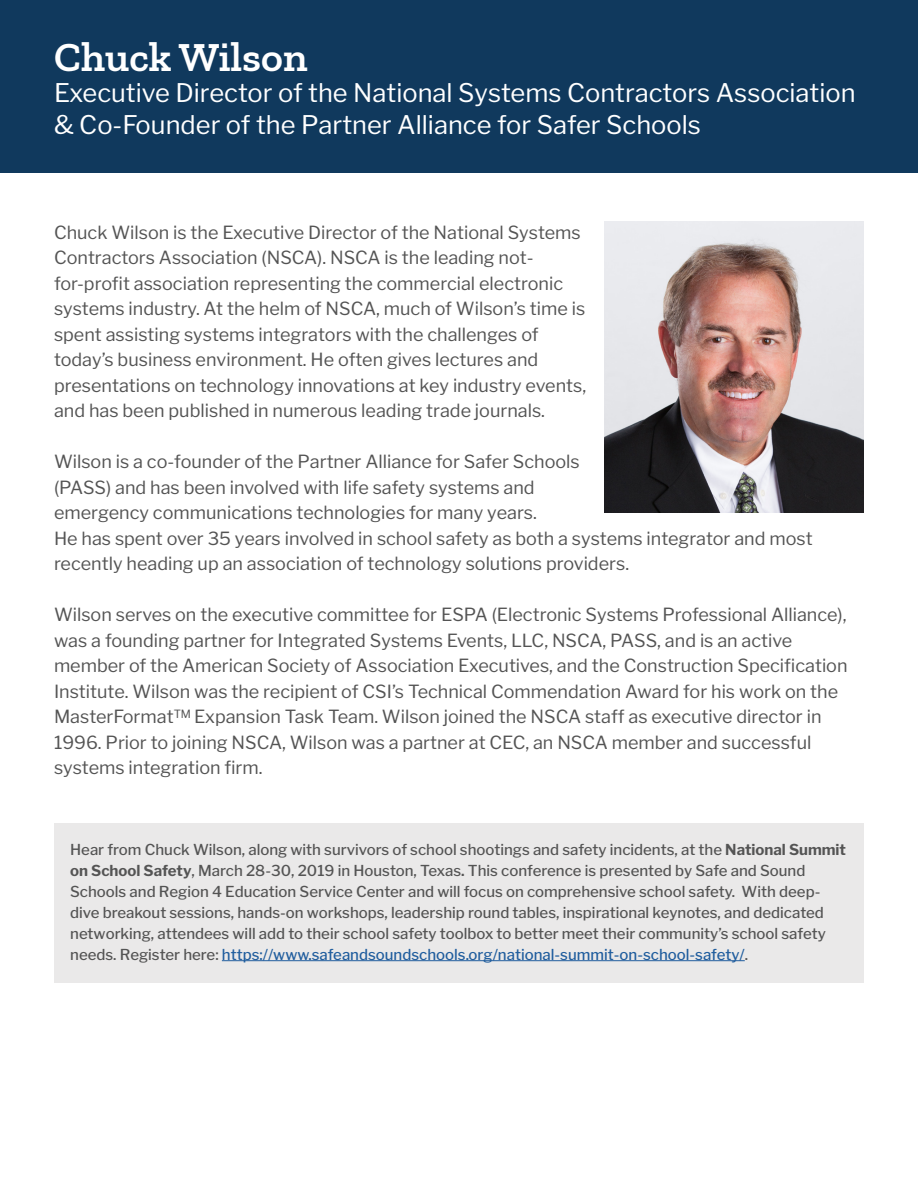
<style>
.page{position:relative;width:918px;height:1188px;background:#fff}
.page>*{position:absolute;margin:0;border:0;box-sizing:border-box;transform-origin:0 0}
.t1{font:600 42px "Zilla Slab";color:#fff}
.t2{font:25.5px/31.5px "Libre Franklin";color:#fff}
.t3{font:18px/25.5px "Libre Franklin";color:#545454}
.t4{font:500 15px/21px "Libre Franklin";color:#545454}
.s1{font-weight:700}
.s2{font-weight:600}
.s3{color:#215e9e}
</style>
<div class="page">
<div style="left:0;top:0;width:918px;height:173px;background:#10395d"></div>
<img style="left:605px;top:221px;width:259px;height:292px">
<div style="left:54px;top:823px;width:810px;height:160px;background:#eae9e9"></div>
<hr style="left:222px;top:960px;width:523px;height:1px;background:#215e9e">
<h1 class="t1" style="left:54px;top:33px;width:255px">Chuck Wilson</h1>
<h2 class="t2" style="left:54px;top:77px;width:803px">Executive Director of the National Systems Contractors Association &amp; Co-Founder of the Partner Alliance for Safer Schools</h2>
<p class="t3" style="left:54px;top:219px;width:534px">Chuck Wilson is the Executive Director of the National Systems Contractors Association (NSCA). NSCA is the leading not&shy;for-profit association representing the commercial electronic systems industry. At the helm of NSCA, much of Wilson’s time is spent assisting systems integrators with the challenges of today’s business environment. He often gives lectures and presentations on technology innovations at key industry events, and has been published in numerous leading trade journals.</p>
<p class="t3" style="left:54px;top:449px;width:760px">Wilson is a co-founder of the Partner Alliance for Safer Schools<br>(PASS) and has been involved with life safety systems and<br>emergency communications technologies for many years.<br>He has spent over 35 years involved in school safety as both a systems integrator and most recently heading up an association of technology solutions providers.</p>
<p class="t3" style="left:54px;top:602px;width:795px">Wilson serves on the executive committee for ESPA (Electronic Systems Professional Alliance), was a founding partner for Integrated Systems Events, LLC, NSCA, PASS, and is an active member of the American Society of Association Executives, and the Construction Specification Institute. Wilson was the recipient of CSI’s Technical Commendation Award for his work on the MasterFormat™ Expansion Task Team. Wilson joined the NSCA staff as executive director in 1996. Prior to joining NSCA, Wilson was a partner at CEC, an NSCA member and successful systems integration firm.</p>
<p class="t4" style="left:70px;top:839px;width:777px">Hear from Chuck Wilson, along with survivors of school shootings and safety incidents, at the <span class="s1">National Summit on School Safety</span>, March 28-30, 2019 in Houston, Texas<span class="s2">.</span> This conference is presented by Safe and Sound Schools and Region 4 Education Service Center and will focus on comprehensive school safety. With deep&shy;dive breakout sessions, hands-on workshops, leadership round tables, inspirational keynotes, and dedicated networking, attendees will add to their school safety toolbox to better meet their community’s school safety needs. Register here: <span class="s3">https://www.safeandsoundschools.org/national-summit-on-school-safety/</span>.</p>
</div>
